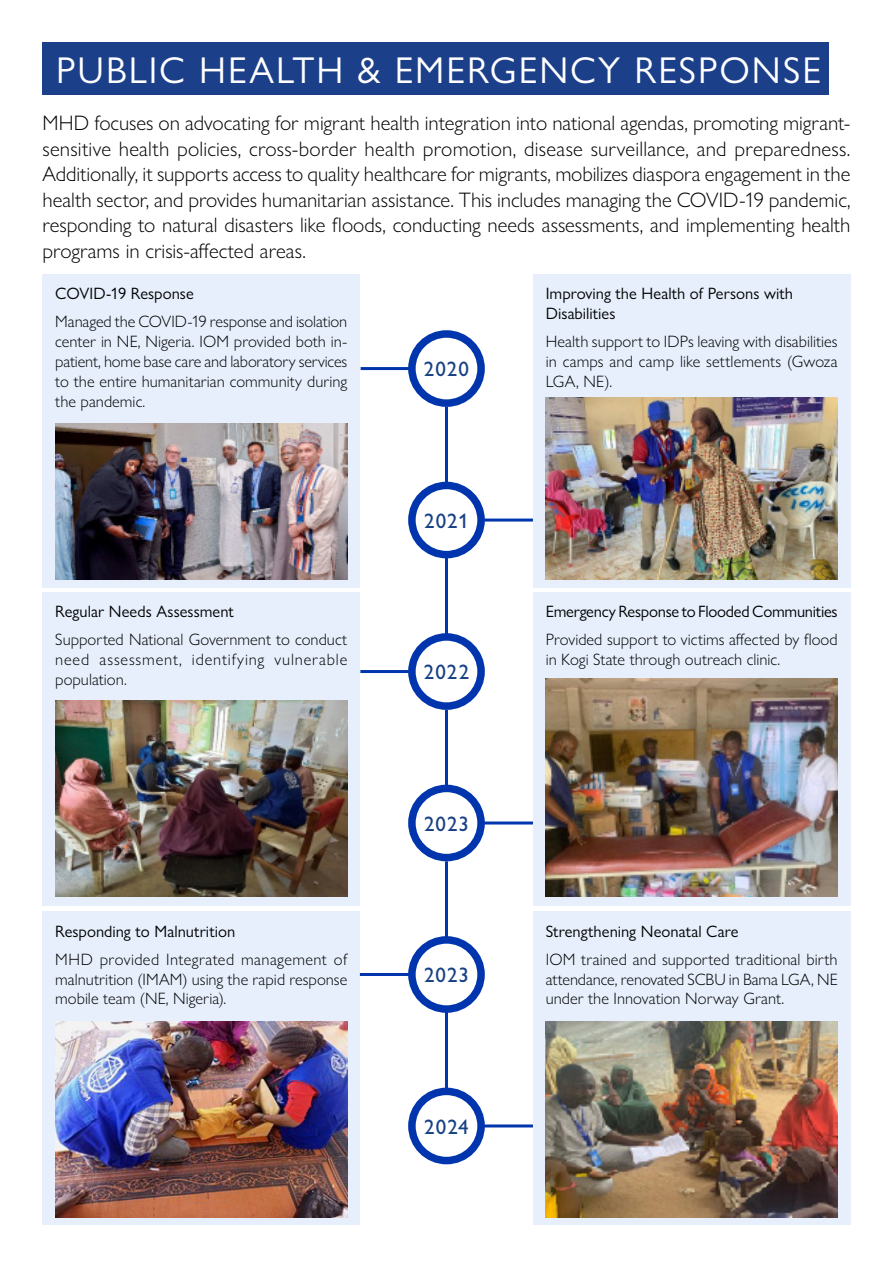
<style>
.page{position:relative;width:893px;height:1263px;background:#fff}
.page>*{position:absolute;margin:0;border:0;box-sizing:border-box;transform-origin:0 0}
.t1{font:37.5px "Gill Sans Nova";letter-spacing:.055em;color:#fff}
.t2{font:300 21px/25.5px "Gill Sans Nova";color:#000;text-align:justify}
.t3{font:500 21px "Gill Sans Nova";letter-spacing:.045em;color:#184184}
.t4{font:300 16.5px/19.8px "Gill Sans Nova";letter-spacing:.005em;color:#000;text-align:justify}
.t5{font:16.5px/19.8px "Gill Sans Nova";color:#000}
</style>
<div class="page">
<div style="left:43px;top:43px;width:786px;height:52px;background:#1c3f8a"></div>
<div style="left:43px;top:274px;width:317px;height:313px;background:#e6effb"></div>
<div style="left:408px;top:330px;width:77px;height:77px;border:8px solid #0035ad;border-radius:50%"></div>
<img style="left:55px;top:423px;width:292px;height:156px">
<div style="left:43px;top:592px;width:317px;height:313px;background:#e6effb"></div>
<img style="left:55px;top:700px;width:292px;height:196px">
<div style="left:43px;top:912px;width:317px;height:313px;background:#e6effb"></div>
<img style="left:55px;top:1021px;width:292px;height:196px">
<div style="left:533px;top:274px;width:317px;height:313px;background:#e6effb"></div>
<img style="left:546px;top:398px;width:292px;height:181px">
<div style="left:533px;top:592px;width:317px;height:313px;background:#e6effb"></div>
<img style="left:546px;top:678px;width:292px;height:218px">
<div style="left:533px;top:912px;width:317px;height:313px;background:#e6effb"></div>
<img style="left:546px;top:1021px;width:292px;height:196px">
<div style="left:408px;top:482px;width:77px;height:76px;border:8px solid #0035ad;border-radius:50%"></div>
<div style="left:408px;top:633px;width:77px;height:77px;border:8px solid #0035ad;border-radius:50%"></div>
<div style="left:408px;top:785px;width:77px;height:76px;border:8px solid #0035ad;border-radius:50%"></div>
<div style="left:408px;top:936px;width:77px;height:77px;border:8px solid #0035ad;border-radius:50%"></div>
<div style="left:408px;top:1088px;width:77px;height:76px;border:8px solid #0035ad;border-radius:50%"></div>
<hr style="left:445px;top:407px;width:3px;height:81px;background:#0035ad">
<hr style="left:445px;top:555px;width:3px;height:81px;background:#0035ad">
<hr style="left:445px;top:710px;width:3px;height:81px;background:#0035ad">
<hr style="left:445px;top:861px;width:3px;height:82px;background:#0035ad">
<hr style="left:445px;top:1009px;width:3px;height:82px;background:#0035ad">
<hr style="left:361px;top:367px;width:52px;height:3px;background:#0035ad">
<hr style="left:480px;top:518px;width:53px;height:3px;background:#0035ad">
<hr style="left:360px;top:670px;width:53px;height:3px;background:#0035ad">
<hr style="left:480px;top:821px;width:53px;height:3px;background:#0035ad">
<hr style="left:360px;top:973px;width:52px;height:3px;background:#0035ad">
<hr style="left:480px;top:1124px;width:53px;height:3px;background:#0035ad">
<h1 class="t1" style="left:56px;top:47px;width:766px">PUBLIC HEALTH &amp; EMERGENCY RESPONSE</h1>
<p class="t2" style="left:43px;top:110px;width:809px">MHD focuses on advocating for migrant health integration into national agendas, promoting migrant&shy;sensitive health policies, cross-border health promotion, disease surveillance, and preparedness.<br>Additionally, it supports access to quality healthcare for migrants, mobilizes diaspora engagement in the health sector, and provides humanitarian assistance. This includes managing the COVID-19 pandemic, responding to natural disasters like floods, conducting needs assessments, and implementing health programs in crisis-affected areas.</p>
<p class="t5" style="left:55px;top:283px;width:140px">COVID-19 Response</p>
<p class="t4" style="left:55px;top:312px;width:293px">Managed the COVID-19 response and isolation center in NE, Nigeria. IOM provided both in&shy;patient, home base care and laboratory services to the entire humanitarian community during the pandemic.</p>
<p class="t5" style="left:546px;top:283px;width:249px">Improving the Health of Persons with<br>Disabilities</p>
<p class="t4" style="left:546px;top:331px;width:293px">Health support to IDPs leaving with disabilities in camps and camp like settlements (Gwoza LGA, NE).</p>
<p class="t3" style="left:424px;top:356px;width:47px">2020</p>
<p class="t5" style="left:55px;top:601px;width:180px">Regular Needs Assessment</p>
<p class="t4" style="left:55px;top:630px;width:293px">Supported National Government to conduct need assessment, identifying vulnerable population.</p>
<p class="t5" style="left:55px;top:921px;width:181px">Responding to Malnutrition</p>
<p class="t4" style="left:55px;top:949px;width:293px">MHD provided Integrated management of malnutrition (IMAM) using the rapid response mobile team (NE, Nigeria).</p>
<p class="t3" style="left:424px;top:508px;width:46px">2021</p>
<p class="t3" style="left:424px;top:659px;width:47px">2022</p>
<p class="t3" style="left:424px;top:811px;width:46px">2023</p>
<p class="t3" style="left:424px;top:962px;width:46px">2023</p>
<p class="t3" style="left:424px;top:1114px;width:46px">2024</p>
<p class="t5" style="left:546px;top:601px;width:293px">Emergency Response to Flooded Communities</p>
<p class="t4" style="left:546px;top:630px;width:293px">Provided support to victims affected by flood in Kogi State through outreach clinic.</p>
<p class="t5" style="left:546px;top:921px;width:194px">Strengthening Neonatal Care</p>
<p class="t4" style="left:546px;top:949px;width:293px">IOM trained and supported traditional birth attendance, renovated SCBU in Bama LGA, NE under the Innovation Norway Grant.</p>
</div>
